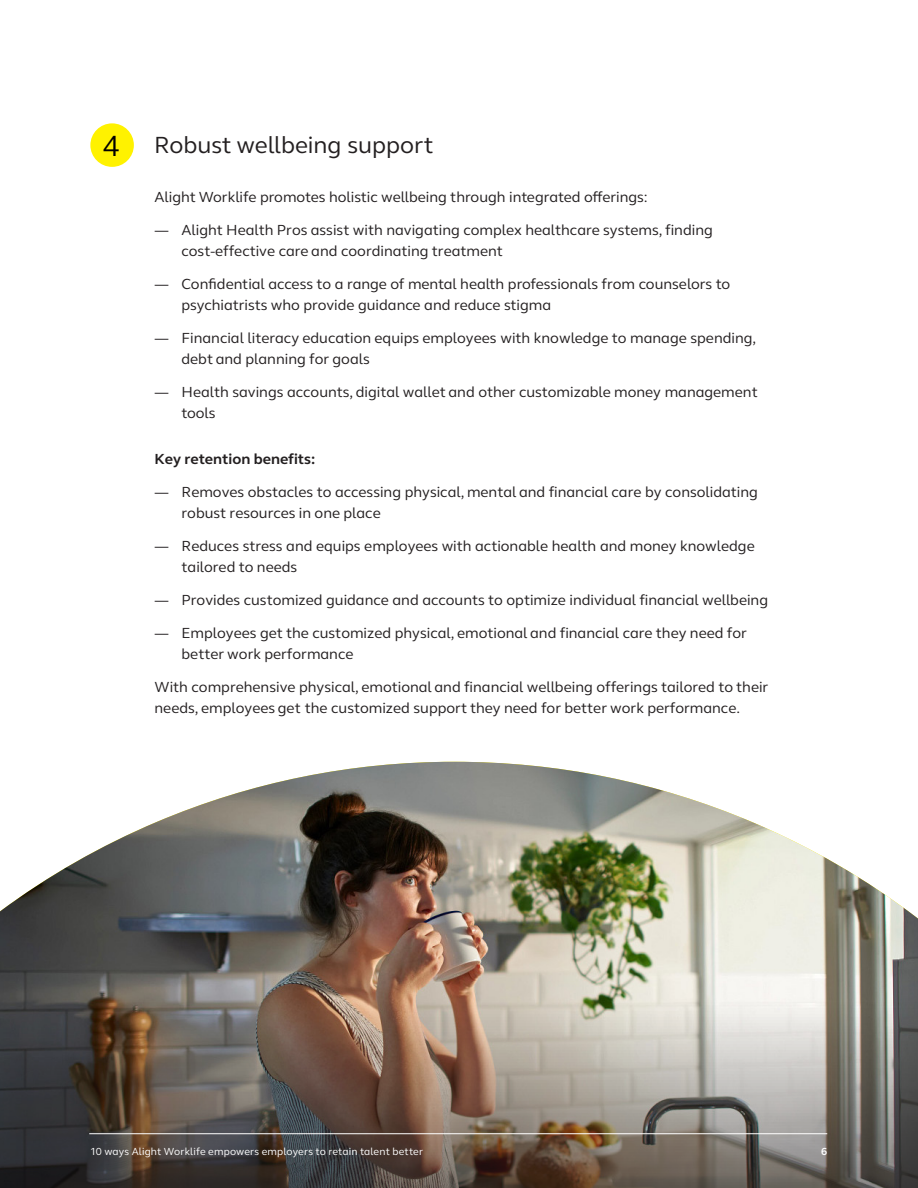
<style>
.page{position:relative;width:918px;height:1188px;background:#fff}
.page>*{position:absolute;margin:0;border:0;box-sizing:border-box;transform-origin:0 0}
.H1___Header{font:30px "FS Thrive Elliot";color:#000}
.H1___Header-2{font:24px "FS Thrive Elliot";color:#231f20}
.B1___Body{font:15px/21px "FS Thrive Elliot";color:#231f20}
.B1___Body-2{font:700 15px "FS Thrive Elliot";color:#231f20}
.t1{font:10.5px "FS Thrive Elliot";letter-spacing:.015em;color:#fff}
.t2{font:700 10.5px "FS Thrive Elliot";color:#fff}
</style>
<div class="page">
<img style="left:0;top:762px;width:918px;height:426px">
<hr style="left:89px;top:1133px;width:738px;height:1px;background:#fff">
<div style="left:90px;top:123px;width:44px;height:44px;background:#fff200;border-radius:50%"></div>
<p class="H1___Header" style="left:103px;top:128px;width:19px">4</p>
<p class="H1___Header-2" style="left:154px;top:131px;width:281px">Robust wellbeing support</p>
<p class="B1___Body" style="left:154px;top:186px;width:495px">Alight Worklife promotes holistic wellbeing through integrated offerings:</p>
<p class="B1___Body" style="left:182px;top:219px;width:533px;text-indent:-27px">— Alight Health Pros assist with navigating complex healthcare systems, finding cost-effective care and coordinating treatment</p>
<p class="B1___Body" style="left:181px;top:273px;width:550px;text-indent:-27px">— Confidential access to a range of mental health professionals from counselors to psychiatrists who provide guidance and reduce stigma</p>
<p class="B1___Body" style="left:181px;top:327px;width:576px;text-indent:-27px">— Financial literacy education equips employees with knowledge to manage spending, debt and planning for goals</p>
<p class="B1___Body" style="left:182px;top:381px;width:578px;text-indent:-27px">— Health savings accounts, digital wallet and other customizable money management tools</p>
<p class="B1___Body-2" style="left:155px;top:449px;width:162px">Key retention benefits:</p>
<p class="B1___Body" style="left:182px;top:481px;width:578px;text-indent:-27px">— Removes obstacles to accessing physical, mental and financial care by consolidating robust resources in one place</p>
<p class="B1___Body" style="left:182px;top:535px;width:575px;text-indent:-27px">— Reduces stress and equips employees with actionable health and money knowledge tailored to needs</p>
<p class="B1___Body" style="left:155px;top:589px;width:615px">— Provides customized guidance and accounts to optimize individual financial wellbeing</p>
<p class="B1___Body" style="left:182px;top:622px;width:567px;text-indent:-27px">— Employees get the customized physical, emotional and financial care they need for better work performance</p>
<p class="B1___Body" style="left:155px;top:676px;width:615px">With comprehensive physical, emotional and financial wellbeing offerings tailored to their needs, employees get the customized support they need for better work performance.</p>
<p class="t1" style="left:90px;top:1146px;width:335px">10 ways Alight Worklife empowers employers to retain talent better</p>
<p class="t2" style="left:821px;top:1145px;width:8px">6</p>
</div>
